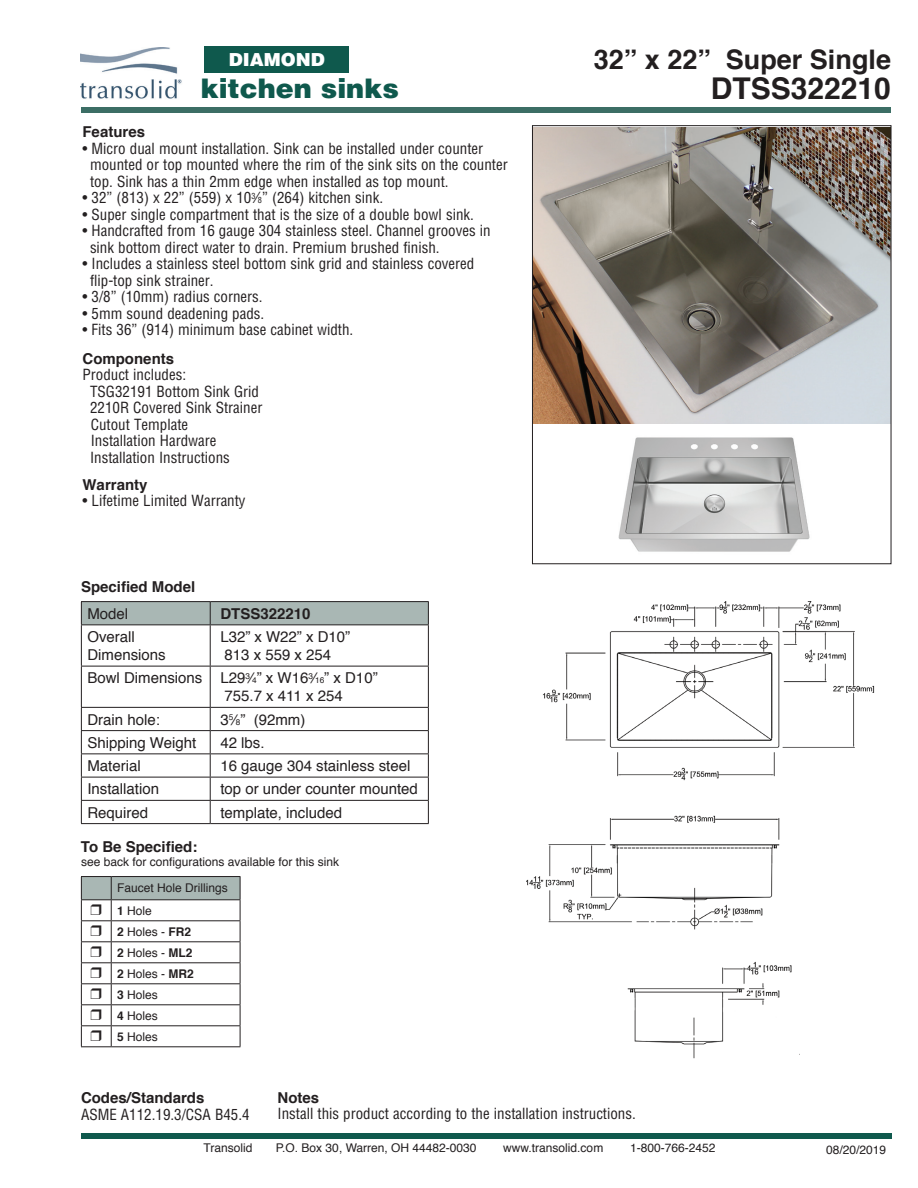
<style>
.page{position:relative;width:918px;height:1188px;background:#fff}
.page>*{position:absolute;margin:0;border:0;box-sizing:border-box;transform-origin:0 0}
.t1{font:700 30px "Helvetica";color:#231f20}
.t2{font:700 27px "Helvetica";color:#231f20}
.t3{font:900 27px "Helvetica";color:#0f594d}
.t4{font:900 18px "Helvetica";color:#fff}
.t5{font:condensed 15px/16.5px "Helvetica";color:#231f20}
.t6{font:15px/18px "Helvetica";color:#231f20}
.t7{font:700 15px "Helvetica";color:#231f20}
.t8{font:12px/21px "Helvetica";color:#231f20}
.s1{font-size:8.25px}
.s2{font-weight:700}
</style>
<div class="page">
<img style="left:81px;top:47px;width:101px;height:52px">
<div style="left:81px;top:107px;width:810px;height:6px;background:#3c6e65"></div>
<div style="left:81px;top:1134px;width:810px;height:5px;background:#0f594d"></div>
<img style="left:534px;top:127px;width:355px;height:296px">
<img style="left:527px;top:601px;width:348px;height:329px">
<hr style="left:81px;top:625px;width:1px;height:41px;background:#231f20">
<hr style="left:81px;top:666px;width:1px;height:41px;background:#231f20">
<hr style="left:81px;top:707px;width:129px;height:1px;background:#231f20">
<hr style="left:81px;top:730px;width:129px;height:1px;background:#231f20">
<hr style="left:81px;top:753px;width:129px;height:1px;background:#231f20">
<hr style="left:81px;top:777px;width:129px;height:1px;background:#231f20">
<hr style="left:81px;top:800px;width:129px;height:1px;background:#231f20">
<svg style="left:81px;top:708px;width:1px;height:115px"></svg>
<hr style="left:81px;top:823px;width:129px;height:1px;background:#231f20">
<hr style="left:210px;top:625px;width:1px;height:41px;background:#231f20">
<hr style="left:428px;top:625px;width:1px;height:41px;background:#231f20">
<hr style="left:210px;top:666px;width:1px;height:41px;background:#231f20">
<hr style="left:428px;top:666px;width:1px;height:41px;background:#231f20">
<hr style="left:210px;top:707px;width:219px;height:1px;background:#231f20">
<hr style="left:210px;top:730px;width:219px;height:1px;background:#231f20">
<hr style="left:210px;top:753px;width:219px;height:1px;background:#231f20">
<hr style="left:210px;top:777px;width:219px;height:1px;background:#231f20">
<hr style="left:210px;top:800px;width:219px;height:1px;background:#231f20">
<svg style="left:210px;top:708px;width:1px;height:115px"></svg>
<svg style="left:428px;top:708px;width:1px;height:115px"></svg>
<hr style="left:210px;top:823px;width:219px;height:1px;background:#231f20">
<hr style="left:81px;top:601px;width:129px;height:1px;background:#231f20">
<hr style="left:210px;top:601px;width:219px;height:1px;background:#231f20">
<svg style="left:81px;top:602px;width:348px;height:23px;background:#a3b1ae"></svg>
<hr style="left:81px;top:666px;width:129px;height:1px;background:#231f20">
<hr style="left:210px;top:666px;width:219px;height:1px;background:#231f20">
<div style="left:204px;top:46px;width:145px;height:27px;background:#0f594d"></div>
<hr style="left:81px;top:876px;width:30px;height:1px;background:#231f20">
<hr style="left:111px;top:876px;width:129px;height:1px;background:#231f20">
<hr style="left:81px;top:1046px;width:30px;height:1px;background:#231f20">
<hr style="left:111px;top:1046px;width:129px;height:1px;background:#231f20">
<img style="left:618px;top:437px;width:192px;height:115px">
<img style="left:627px;top:961px;width:165px;height:98px">
<div style="left:532px;top:125px;width:359px;height:439px;border:1px solid #231f20"></div>
<svg style="left:81px;top:877px;width:160px;height:169px"></svg>
<p class="t4" style="left:229px;top:48px;width:97px">DIAMOND</p>
<h2 class="t3" style="left:201px;top:71px;width:200px">kitchen sinks</h2>
<p class="t7" style="left:82px;top:120px;width:64px">Features</p>
<p class="t5" style="left:90px;top:140px;width:419px;text-indent:-8px">• Micro dual mount installation. Sink can be installed under counter mounted or top mounted where the rim of the sink sits on the counter top. Sink has a thin 2mm edge when installed as top mount.</p>
<p class="t5" style="left:82px;top:189px;width:302px">• 32” (813) x 22” (559) x 10<sup>3</sup>⁄<span class="s1">8</span>” (264) kitchen sink.</p>
<p class="t5" style="left:83px;top:206px;width:393px">• Super single compartment that is the size of a double bowl sink.</p>
<p class="t5" style="left:90px;top:222px;width:402px;text-indent:-8px">• Handcrafted from 16 gauge 304 stainless steel. Channel grooves in sink bottom direct water to drain. Premium brushed finish.</p>
<p class="t5" style="left:90px;top:255px;width:386px;text-indent:-8px">• Includes a stainless steel bottom sink grid and stainless covered flip-top sink strainer.</p>
<p class="t5" style="left:83px;top:288px;width:182px">• 3/8” (10mm) radius corners.</p>
<p class="t5" style="left:83px;top:305px;width:183px">• 5mm sound deadening pads.</p>
<p class="t5" style="left:83px;top:321px;width:272px">• Fits 36” (914) minimum base cabinet width.</p>
<p class="t7" style="left:83px;top:346px;width:93px">Components</p>
<p class="t5" style="left:90px;top:366px;width:174px;text-indent:-8px">Product includes:<br>TSG32191 Bottom Sink Grid<br>2210R Covered Sink Strainer<br>Cutout Template<br>Installation Hardware<br>Installation Instructions</p>
<p class="t7" style="left:83px;top:472px;width:67px">Warranty</p>
<p class="t5" style="left:83px;top:492px;width:165px">• Lifetime Limited Warranty</p>
<p class="t7" style="left:81px;top:574px;width:116px">Specified Model</p>
<p class="t6" style="left:87px;top:605px;width:42px">Model</p>
<p class="t7" style="left:220px;top:601px;width:92px">DTSS322210</p>
<p class="t6" style="left:87px;top:628px;width:80px">Overall<br>Dimensions</p>
<p class="t6" style="left:220px;top:628px;width:131px">L32” x W22” x D10”<br>813 x 559 x 254</p>
<p class="t6" style="left:225px;top:670px;width:155px;text-indent:-137px">Bowl Dimensions L29<sup>3</sup>⁄<span class="s1">4</span>” x W16<sup>3</sup>⁄<span class="s1">16</span>” x D10”<br>755.7 x 411 x 254</p>
<p class="t6" style="left:87px;top:711px;width:74px">Drain hole:</p>
<p class="t6" style="left:220px;top:711px;width:87px">3<sup>5</sup>⁄<span class="s1">8</span>” (92mm)</p>
<p class="t6" style="left:87px;top:734px;width:110px">Shipping Weight</p>
<p class="t6" style="left:220px;top:734px;width:46px">42 lbs.</p>
<p class="t6" style="left:87px;top:757px;width:55px">Material</p>
<p class="t6" style="left:220px;top:757px;width:192px">16 gauge 304 stainless steel</p>
<p class="t6" style="left:87px;top:781px;width:73px">Installation</p>
<p class="t6" style="left:220px;top:781px;width:199px">top or under counter mounted</p>
<p class="t6" style="left:87px;top:804px;width:62px">Required</p>
<p class="t6" style="left:220px;top:804px;width:123px">template, included</p>
<p class="t7" style="left:81px;top:835px;width:118px">To Be Specified:</p>
<p class="t8" style="left:117px;top:850px;width:223px;line-height:25px;text-indent:-36px">see back for configurations available for this sink<br>Faucet Hole Drillings</p>
<p class="t8" style="left:117px;top:900px;width:78px"><span class="s2">1</span> Hole<br><span class="s2">2</span> Holes - <span class="s2">FR2<br>2</span> Holes - <span class="s2">ML2<br>2</span> Holes - <span class="s2">MR2<br>3</span> Holes<br><span class="s2">4</span> Holes<br><span class="s2">5</span> Holes</p>
<h2 class="t2" style="left:594px;top:37px;width:299px">32” x 22” Super Single</h2>
<h1 class="t1" style="left:711px;top:64px;width:182px">DTSS322210</h1>
<p class="t7" style="left:81px;top:1086px;width:125px">Codes/Standards</p>
<p class="t5" style="left:81px;top:1106px;width:170px">ASME A112.19.3/CSA B45.4</p>
<p class="t7" style="left:278px;top:1085px;width:43px">Notes</p>
<p class="t5" style="left:278px;top:1105px;width:360px">Install this product according to the installation instructions.</p>
<p class="t8" style="left:204px;top:1138px;width:50px">Transolid</p>
<p class="t8" style="left:276px;top:1138px;width:202px">P.O. Box 30, Warren, OH 44482-0030</p>
<p class="t8" style="left:503px;top:1138px;width:102px">www.transolid.com</p>
<p class="t8" style="left:630px;top:1138px;width:87px">1-800-766-2452</p>
<p class="t8" style="left:826px;top:1139px;width:62px">08/20/2019</p>
</div>
